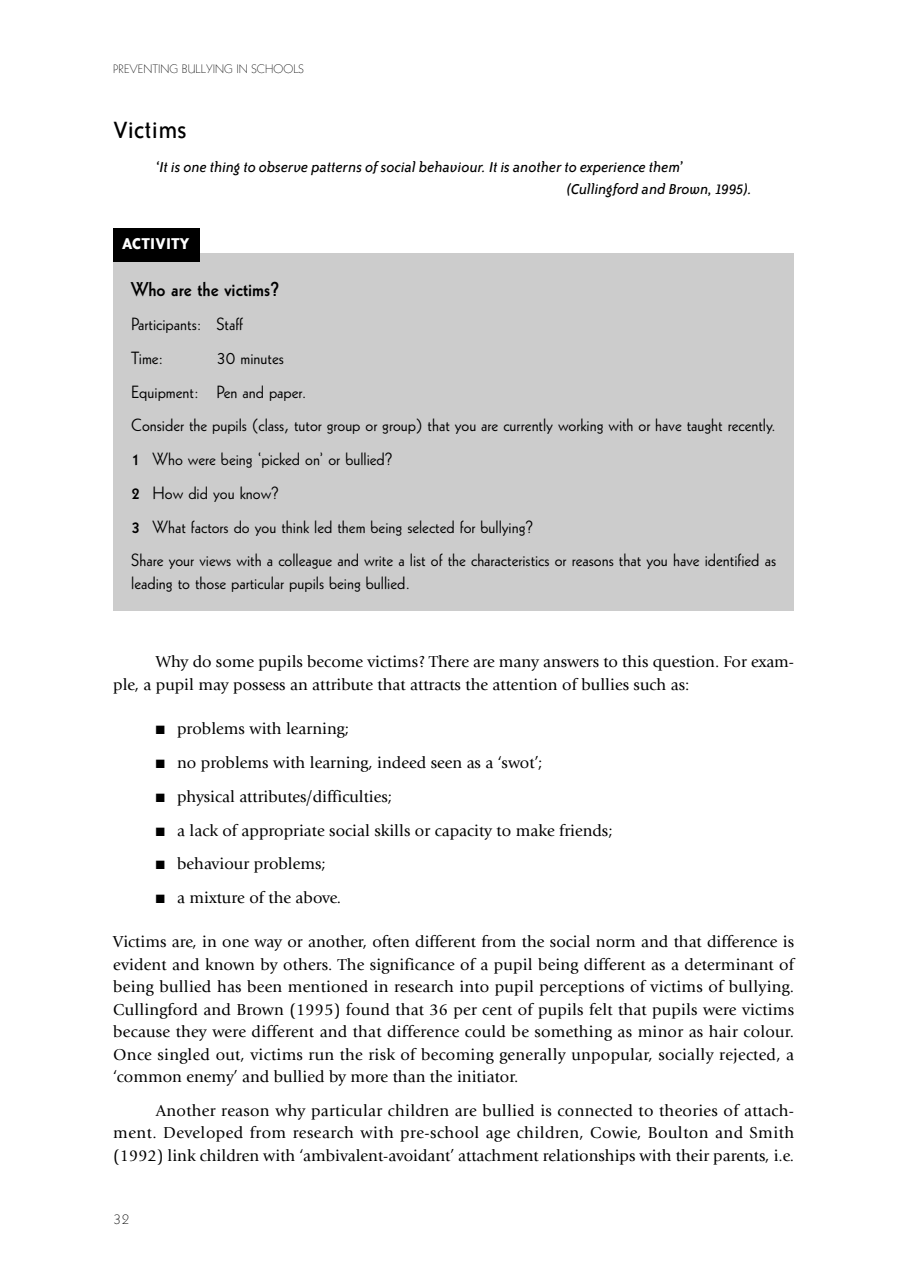
<style>
.page{position:relative;width:906px;height:1269px;background:#fff}
.page>*{position:absolute;margin:0;border:0;box-sizing:border-box;transform-origin:0 0}
.t1{font:27px "Bailey Sans ITC";letter-spacing:-.01em;color:#000}
.t2{font:19.5px "Geometric 231 BT Bold C";color:#000}
.t3{font:700 18px "Bailey Sans ITC";color:#fff}
.t4{font:17.25px/33.8px "Geometric 231 BT Roman C";color:#000}
.t5{font:16.5px/22.5px "Giovanni";color:#000;text-align:justify}
.t6{font:italic 16.5px/22.5px "Bailey Sans ITC";color:#000}
.t7{font:15px "Geometric 231 BT Light C";color:#000}
.t8{font:12px "Geometric 231 BT Light C";color:#000}
.s1{font-family:"Geometric 231 BT Bold C";font-size:16.5px}
</style>
<div class="page">
<div style="left:113px;top:228px;width:681px;height:383px;background:#ccc"></div>
<p class="t8" style="left:113px;top:65px;width:192px">PREVENTING BULLYING IN SCHOOLS</p>
<p class="t1" style="left:113px;top:121px;width:76px">Victims</p>
<p class="t6" style="left:566px;top:157px;width:186px;text-indent:-411px">‘It is one thing to observe patterns of social behaviour. It is another to experience them’ (Cullingford and Brown, 1995).</p>
<p class="t3" style="left:122px;top:237px;width:69px">ACTIVITY</p>
<p class="t2" style="left:131px;top:282px;width:150px">Who are the victims?</p>
<p class="t4" style="left:131px;top:308px;width:113px">Participants: Staff<br>Time:</p>
<p class="t4" style="left:131px;top:342px;width:646px;text-indent:85px">30 minutes<br>Equipment: Pen and paper.<br>Consider the pupils (class, tutor group or group) that you are currently working with or have taught recently.<br><span class="s1">1</span> Who were being ‘picked on’ or bullied?<br><span class="s1">2</span> How did you know?<br><span class="s1">3</span> What factors do you think led them being selected for bullying?<br>Share your views with a colleague and write a list of the characteristics or reasons that you have identified as</p>
<p class="t4" style="left:131px;top:567px;width:280px">leading to those particular pupils being bullied.</p>
<p class="t5" style="left:113px;top:652px;width:682px;text-indent:43px">Why do some pupils become victims? There are many answers to this question. For exam&shy;ple, a pupil may possess an attribute that attracts the attention of bullies such as:</p>
<p class="t5" style="left:156px;top:719px;width:195px">■ problems with learning;</p>
<p class="t5" style="left:156px;top:752px;width:388px">■ no problems with learning, indeed seen as a ‘swot’;</p>
<p class="t5" style="left:156px;top:786px;width:238px">■ physical attributes/difficulties;</p>
<p class="t5" style="left:156px;top:820px;width:458px">■ a lack of appropriate social skills or capacity to make friends;</p>
<p class="t5" style="left:156px;top:854px;width:171px">■ behaviour problems;</p>
<p class="t5" style="left:156px;top:887px;width:187px">■ a mixture of the above.</p>
<p class="t5" style="left:113px;top:932px;width:682px">Victims are, in one way or another, often different from the social norm and that difference is evident and known by others. The significance of a pupil being different as a determinant of being bullied has been mentioned in research into pupil perceptions of victims of bullying.<br>Cullingford and Brown (1995) found that 36 per cent of pupils felt that pupils were victims because they were different and that difference could be something as minor as hair colour.<br>Once singled out, victims run the risk of becoming generally unpopular, socially rejected, a ‘common enemy’ and bullied by more than the initiator.</p>
<p class="t5" style="left:113px;top:1100px;width:682px;text-indent:43px">Another reason why particular children are bullied is connected to theories of attach&shy;ment. Developed from research with pre-school age children, Cowie, Boulton and Smith (1992) link children with ‘ambivalent-avoidant’ attachment relationships with their parents, i.e.</p>
<p class="t7" style="left:113px;top:1213px;width:18px">32</p>
</div>
